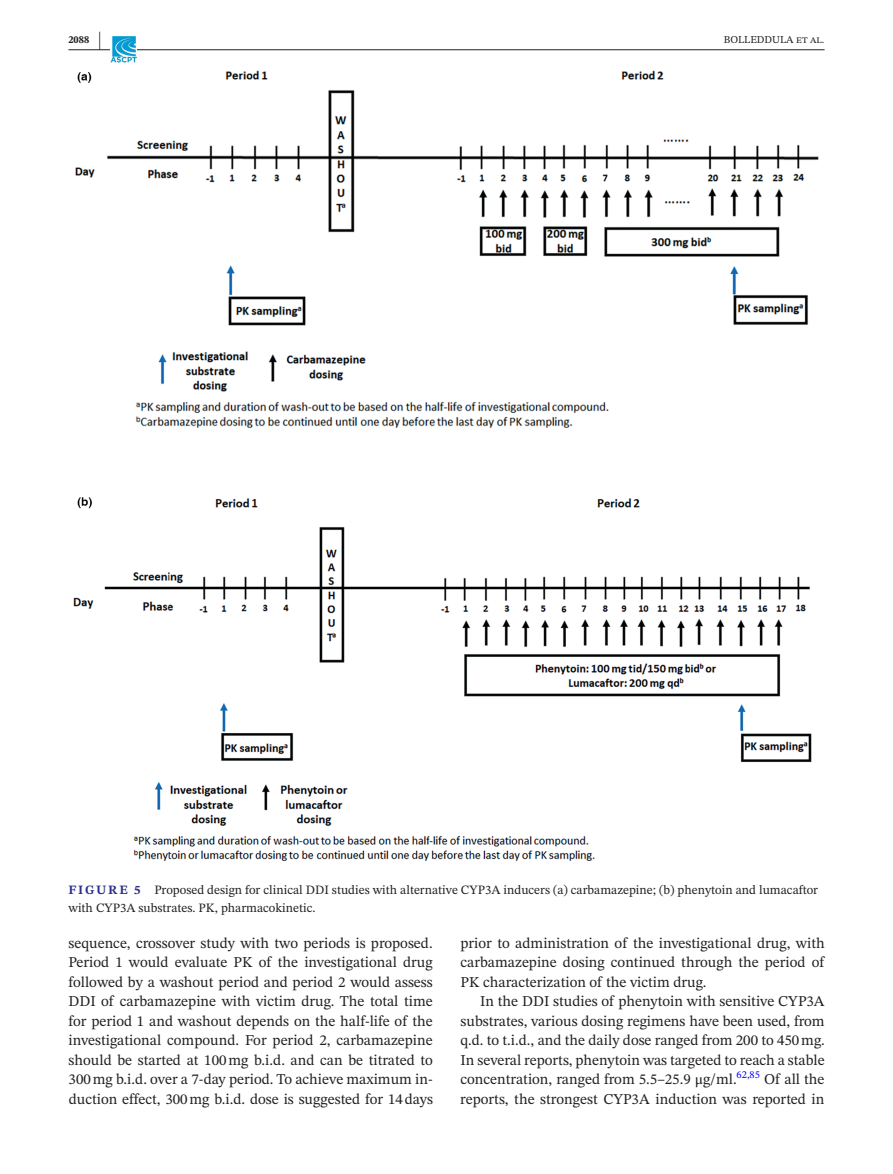
<style>
.page{position:relative;width:893px;height:1174px;background:#fff}
.page>*{position:absolute;margin:0;border:0;box-sizing:border-box;transform-origin:0 0}
.t1{font:15px/19.5px "STIX Two Text";color:#231f20;text-align:justify}
.t2{font:12.75px/18px "STIX Two Text";color:#231f20}
.t3{font:10.5px "STIX Two Text";color:#231f20}
.t4{font:700 10.5px "STIX Two Text";color:#231f20}
.t5{font:10.5px "STIX Two Text";color:#00f}
.s1{font-size:21px}
.s2{font-weight:700;color:#2c2d8c}
.s3{font-family:"STIX"}
</style>
<div class="page">
<hr style="left:68px;top:49px;width:756px;height:1px;background:#231f20">
<img style="left:111px;top:37px;width:25px;height:25px">
<img style="left:74px;top:70px;width:745px;height:791px">
<p class="t4" style="left:68px;top:32px;width:34px">2088 <span class="s1">|</span></p>
<p class="t3" style="left:724px;top:32px;width:102px">BOLLEDDULA et al.</p>
<p class="t2" style="left:68px;top:881px;width:751px"><span class="s2">FIGURE 5</span> Proposed design for clinical DDI studies with alternative CYP3A inducers (a) carbamazepine; (b) phenytoin and lumacaftor with CYP3A substrates. PK, pharmacokinetic.</p>
<p class="t1" style="left:68px;top:933px;width:366px">sequence, crossover study with two periods is proposed.<br>Period 1 would evaluate PK of the investigational drug followed by a washout period and period 2 would assess DDI of carbamazepine with victim drug. The total time for period 1 and washout depends on the half-life of the investigational compound. For period 2, carbamazepine should be started at 100mg b.i.d. and can be titrated to 300mg b.i.d. over a 7-day period. To achieve maximum in&shy;duction effect, 300mg b.i.d. dose is suggested for 14days</p>
<p class="t1" style="left:461px;top:933px;width:366px">prior to administration of the investigational drug, with carbamazepine dosing continued through the period of PK characterization of the victim drug.</p>
<p class="t1" style="left:460px;top:991px;width:366px;text-indent:20px">In the DDI studies of phenytoin with sensitive CYP3A substrates, various dosing regimens have been used, from q.d. to t.i.d., and the daily dose ranged from 200 to 450mg.<br>In several reports, phenytoin was targeted to reach a stable concentration, ranged from 5.5–25.9 <span class="s3">μ</span>g/ml.</p>
<p class="t5" style="left:737px;top:1066px;width:25px">62,85</p>
<p class="t1" style="left:460px;top:1069px;width:366px;text-align:right">Of all the<br>reports, the strongest CYP3A induction was reported in</p>
</div>
